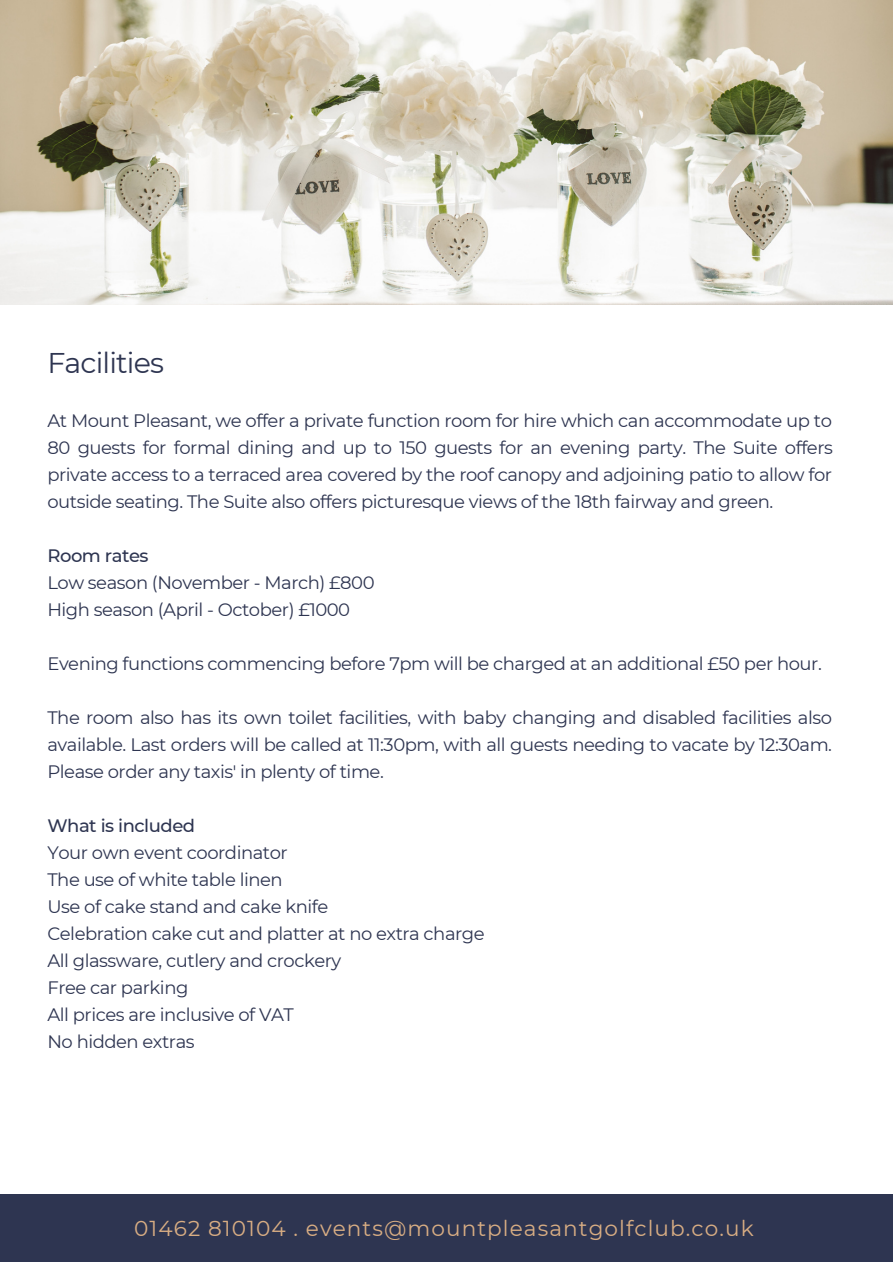
<style>
.page{position:relative;width:893px;height:1264px;background:#fff}
.page>*{position:absolute;margin:0;border:0;box-sizing:border-box;transform-origin:0 0}
.t1{font:28.5px "Montserrat";letter-spacing:-.03em;color:#2e3551}
.t2{font:21.6px "Montserrat";letter-spacing:.05em;color:#d8ad83}
.t3{font:18px/27px "Montserrat";letter-spacing:-.025em;color:#2e3551;text-align:justify}
.t4{font:500 18px "Montserrat";letter-spacing:-.025em;color:#2e3551}
</style>
<div class="page">
<img style="left:0;top:0;width:892px;height:304px">
<div style="left:0;top:1194px;width:892px;height:68px;background:#2e3551"></div>
<h1 class="t1" style="left:47px;top:345px;width:118px">Facilities</h1>
<p class="t3" style="left:47px;top:407px;width:787px">At Mount Pleasant, we offer a private function room for hire which can accommodate up to 80 guests for formal dining and up to 150 guests for an evening party. The Suite offers private access to a terraced area covered by the roof canopy and adjoining patio to allow for outside seating. The Suite also offers picturesque views of the 18th fairway and green.</p>
<p class="t4" style="left:47px;top:544px;width:103px">Room rates</p>
<p class="t3" style="left:47px;top:569px;width:328px">Low season (November - March) £800<br>High season (April - October) £1000</p>
<p class="t3" style="left:47px;top:650px;width:775px">Evening functions commencing before 7pm will be charged at an additional £50 per hour.</p>
<p class="t3" style="left:47px;top:704px;width:786px">The room also has its own toilet facilities, with baby changing and disabled facilities also available. Last orders will be called at 11:30pm, with all guests needing to vacate by 12:30am.<br>Please order any taxis' in plenty of time.</p>
<p class="t4" style="left:47px;top:814px;width:149px">What is included</p>
<p class="t3" style="left:47px;top:839px;width:438px;text-align:left">Your own event coordinator<br>The use of white table linen<br>Use of cake stand and cake knife<br>Celebration cake cut and platter at no extra charge<br>All glassware, cutlery and crockery<br>Free car parking<br>All prices are inclusive of VAT<br>No hidden extras</p>
<p class="t2" style="left:134px;top:1215px;width:621px">01462 810104 . events@mountpleasantgolfclub.co.uk</p>
</div>
